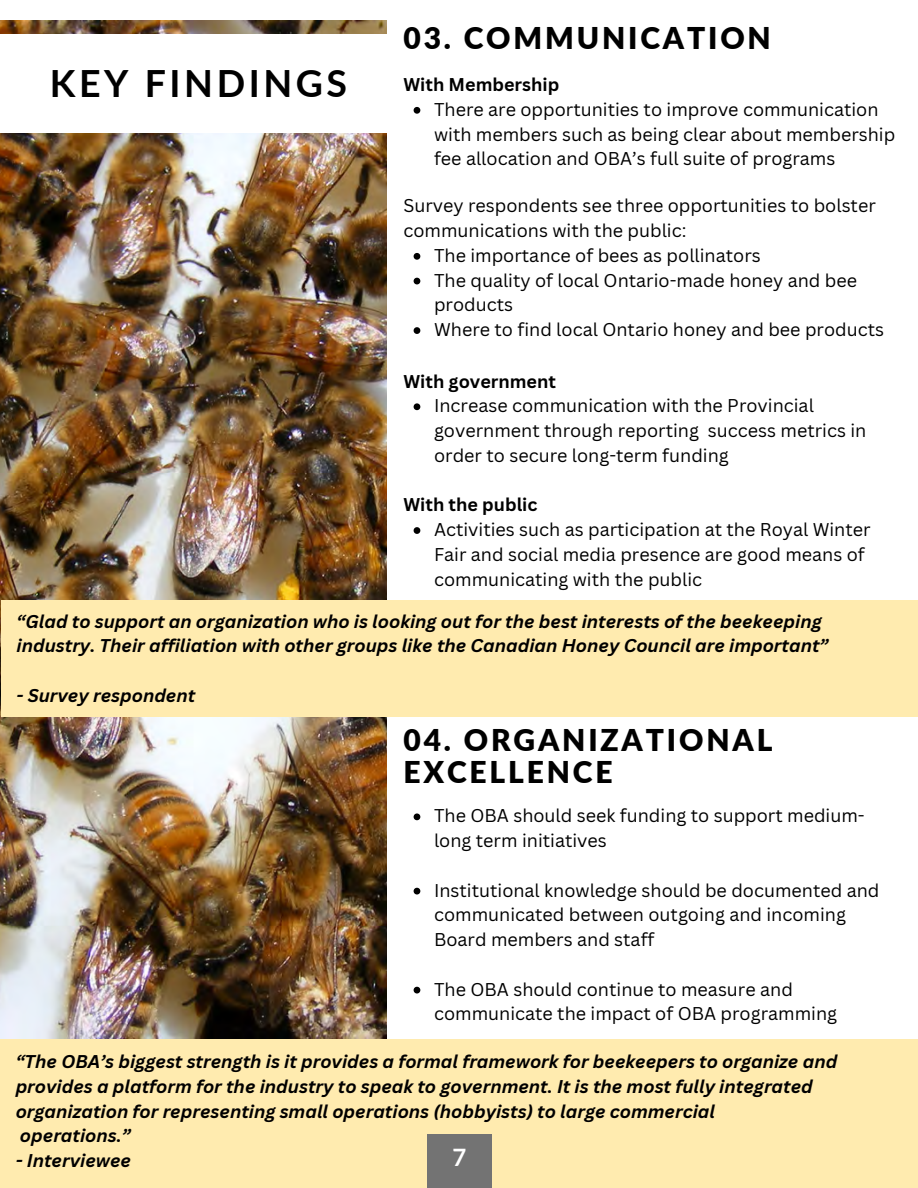
<style>
.page{position:relative;width:918px;height:1188px;background:#fff}
.page>*{position:absolute;margin:0;border:0;box-sizing:border-box;transform-origin:0 0}
.t1{font:700 37.5px "Lato";letter-spacing:.095em;color:#000}
.t2{font:900 30px/32.7px "Lato";letter-spacing:.095em;color:#000}
.t3{font:700 24px "Lato";color:#fff}
.t4{font:18px/24.8px "Canva Sans";color:#000}
.t5{font:italic 700 18px/24.8px "Canva Sans";color:#000}
.t6{font:700 18px "Canva Sans";color:#000}
</style>
<div class="page">
<img style="left:0;top:21px;width:387px;height:1018px">
<div style="left:0;top:1039px;width:918px;height:149px;background:#ffebaf"></div>
<div style="left:1px;top:600px;width:917px;height:117px;background:#ffebaf"></div>
<svg style="left:414px;top:253px;width:6px;height:7px"></svg>
<svg style="left:414px;top:278px;width:6px;height:6px"></svg>
<svg style="left:414px;top:327px;width:6px;height:7px"></svg>
<svg style="left:414px;top:107px;width:6px;height:7px"></svg>
<svg style="left:414px;top:403px;width:6px;height:7px"></svg>
<svg style="left:414px;top:527px;width:6px;height:7px"></svg>
<svg style="left:414px;top:813px;width:6px;height:7px"></svg>
<svg style="left:414px;top:888px;width:6px;height:6px"></svg>
<svg style="left:414px;top:987px;width:6px;height:6px"></svg>
<div style="left:0;top:34px;width:397px;height:99px;background:#fff"></div>
<div style="left:427px;top:1134px;width:65px;height:54px;background:#737373"></div>
<h1 class="t1" style="left:50px;top:60px;width:299px">KEY FINDINGS</h1>
<h2 class="t2" style="left:403px;top:21px;width:369px">03. COMMUNICATION</h2>
<p class="t6" style="left:403px;top:72px;width:157px">With Membership</p>
<p class="t4" style="left:434px;top:97px;width:463px">There are opportunities to improve communication with members such as being clear about membership fee allocation and OBA’s full suite of programs</p>
<p class="t4" style="left:403px;top:193px;width:474px">Survey respondents see three opportunities to bolster communications with the public:</p>
<p class="t4" style="left:434px;top:243px;width:452px">The importance of bees as pollinators<br>The quality of local Ontario-made honey and bee products<br>Where to find local Ontario honey and bee products</p>
<p class="t6" style="left:403px;top:368px;width:154px">With government</p>
<p class="t4" style="left:434px;top:393px;width:434px">Increase communication with the Provincial government through reporting success metrics in order to secure long-term funding</p>
<p class="t6" style="left:403px;top:492px;width:135px">With the public</p>
<p class="t4" style="left:434px;top:517px;width:438px">Activities such as participation at the Royal Winter<br>Fair and social media presence are good means of communicating with the public</p>
<p class="t5" style="left:17px;top:608px;width:813px">“Glad to support an organization who is looking out for the best interests of the beekeeping industry. Their affiliation with other groups like the Canadian Honey Council are important”</p>
<p class="t5" style="left:17px;top:683px;width:180px">- Survey respondent</p>
<h2 class="t2" style="left:403px;top:723px;width:370px">04. ORGANIZATIONAL<br>EXCELLENCE</h2>
<p class="t4" style="left:434px;top:803px;width:432px">The OBA should seek funding to support medium&shy;long term initiatives</p>
<p class="t4" style="left:434px;top:877px;width:447px">Institutional knowledge should be documented and communicated between outgoing and incoming<br>Board members and staff</p>
<p class="t4" style="left:434px;top:976px;width:405px">The OBA should continue to measure and communicate the impact of OBA programming</p>
<p class="t5" style="left:16px;top:1049px;width:823px">“The OBA’s biggest strength is it provides a formal framework for beekeepers to organize and provides a platform for the industry to speak to government. It is the most fully integrated organization for representing small operations (hobbyists) to large commercial<br>operations.”</p>
<p class="t5" style="left:16px;top:1148px;width:117px">- Interviewee</p>
<h3 class="t3" style="left:453px;top:1143px;width:15px">7</h3>
</div>
